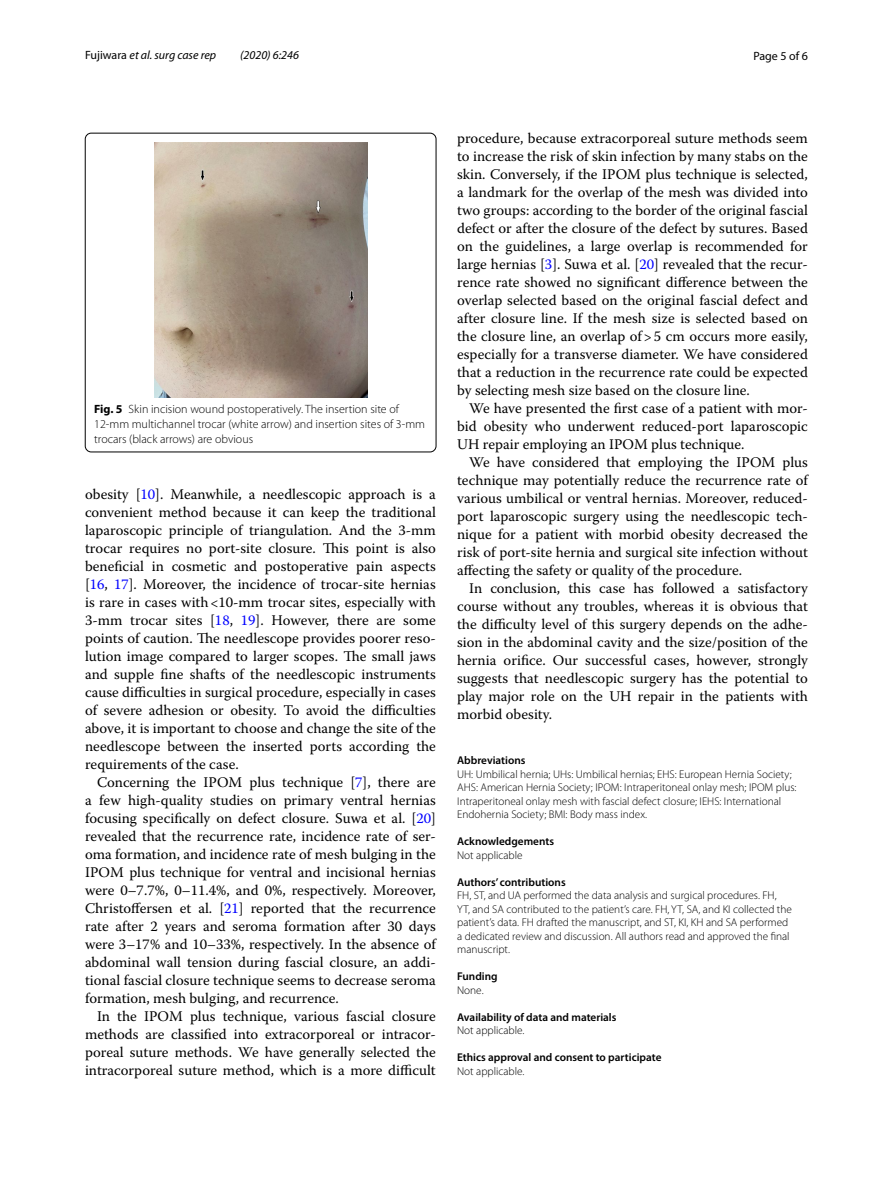
<style>
.page{position:relative;width:893px;height:1187px;background:#fff}
.page>*{position:absolute;margin:0;border:0;box-sizing:border-box;transform-origin:0 0}
.t1{font:14.7px/18px "Warnock Pro";color:#000;text-align:justify}
.t2{font:300 12px/15px "Myriad Pro";color:#000}
.t3{font:italic 12px "Myriad Pro";color:#000}
.t4{font:12px "Myriad Pro";color:#000}
.t5{font:300 11.25px/13.5px "Myriad Pro";color:#000}
.t6{font:600 11.25px "Myriad Pro";color:#000}
.s1{font-style:normal}
.s2{font-weight:700}
.s3{color:#00f}
</style>
<div class="page">
<img style="left:154px;top:142px;width:213px;height:255px">
<div style="left:85px;top:133px;width:351px;height:319px;border:1px solid #000;border-radius:6px"></div>
<p class="t3" style="left:85px;top:48px;width:133px"><span class="s1">Fujiwara</span> et al. surg case rep</p>
<p class="t3" style="left:240px;top:48px;width:60px">(2020) 6:246</p>
<p class="t4" style="left:753px;top:48px;width:56px">Page 5 of 6</p>
<p class="t2" style="left:94px;top:401px;width:332px"><span class="s2">Fig. 5</span> Skin incision wound postoperatively. The insertion site of<br>12-mm multichannel trocar (white arrow) and insertion sites of 3-mm trocars (black arrows) are obvious</p>
<p class="t1" style="left:85px;top:485px;width:352px">obesity [<span class="s3">10</span>]. Meanwhile, a needlescopic approach is a convenient method because it can keep the traditional laparoscopic principle of triangulation. And the 3-mm trocar requires no port-site closure. This point is also beneficial in cosmetic and postoperative pain aspects [<span class="s3">16</span>, <span class="s3">17</span>]. Moreover, the incidence of trocar-site hernias is rare in cases with&lt;10-mm trocar sites, especially with 3-mm trocar sites [<span class="s3">18</span>, <span class="s3">19</span>]. However, there are some points of caution. The needlescope provides poorer reso&shy;lution image compared to larger scopes. The small jaws and supple fine shafts of the needlescopic instruments cause difficulties in surgical procedure, especially in cases of severe adhesion or obesity. To avoid the difficulties above, it is important to choose and change the site of the needlescope between the inserted ports according the requirements of the case.</p>
<p class="t1" style="left:85px;top:773px;width:352px;text-indent:12px">Concerning the IPOM plus technique [<span class="s3">7</span>], there are a few high-quality studies on primary ventral hernias focusing specifically on defect closure. Suwa et al. [<span class="s3">20</span>] revealed that the recurrence rate, incidence rate of ser&shy;oma formation, and incidence rate of mesh bulging in the IPOM plus technique for ventral and incisional hernias were 0–7.7%, 0–11.4%, and 0%, respectively. Moreover, Christoffersen et al. [<span class="s3">21</span>] reported that the recurrence rate after 2 years and seroma formation after 30 days were 3–17% and 10–33%, respectively. In the absence of abdominal wall tension during fascial closure, an addi&shy;tional fascial closure technique seems to decrease seroma formation, mesh bulging, and recurrence.</p>
<p class="t1" style="left:85px;top:1007px;width:352px;text-indent:12px">In the IPOM plus technique, various fascial closure methods are classified into extracorporeal or intracor&shy;poreal suture methods. We have generally selected the intracorporeal suture method, which is a more difficult</p>
<p class="t1" style="left:457px;top:128px;width:352px">procedure, because extracorporeal suture methods seem to increase the risk of skin infection by many stabs on the skin. Conversely, if the IPOM plus technique is selected, a landmark for the overlap of the mesh was divided into two groups: according to the border of the original fascial defect or after the closure of the defect by sutures. Based on the guidelines, a large overlap is recommended for large hernias [<span class="s3">3</span>]. Suwa et al. [<span class="s3">20</span>] revealed that the recur&shy;rence rate showed no significant difference between the overlap selected based on the original fascial defect and after closure line. If the mesh size is selected based on the closure line, an overlap of&gt;5 cm occurs more easily, especially for a transverse diameter. We have considered that a reduction in the recurrence rate could be expected by selecting mesh size based on the closure line.</p>
<p class="t1" style="left:457px;top:398px;width:352px;text-indent:12px">We have presented the first case of a patient with mor&shy;bid obesity who underwent reduced-port laparoscopic UH repair employing an IPOM plus technique.</p>
<p class="t1" style="left:457px;top:452px;width:352px;text-indent:12px">We have considered that employing the IPOM plus technique may potentially reduce the recurrence rate of various umbilical or ventral hernias. Moreover, reduced&shy;port laparoscopic surgery using the needlescopic tech&shy;nique for a patient with morbid obesity decreased the risk of port-site hernia and surgical site infection without affecting the safety or quality of the procedure.</p>
<p class="t1" style="left:457px;top:578px;width:352px;text-indent:12px">In conclusion, this case has followed a satisfactory course without any troubles, whereas it is obvious that the difficulty level of this surgery depends on the adhe&shy;sion in the abdominal cavity and the size/position of the hernia orifice. Our successful cases, however, strongly suggests that needlescopic surgery has the potential to play major role on the UH repair in the patients with morbid obesity.</p>
<p class="t6" style="left:457px;top:753px;width:70px">Abbreviations</p>
<p class="t5" style="left:457px;top:767px;width:341px">UH: Umbilical hernia; UHs: Umbilical hernias; EHS: European Hernia Society; AHS: American Hernia Society; IPOM: Intraperitoneal onlay mesh; IPOM plus:<br>Intraperitoneal onlay mesh with fascial defect closure; IEHS: International Endohernia Society; BMI: Body mass index.</p>
<p class="t6" style="left:457px;top:834px;width:98px">Acknowledgements</p>
<p class="t5" style="left:457px;top:848px;width:67px">Not applicable</p>
<p class="t6" style="left:457px;top:874px;width:110px">Authors’ contributions</p>
<p class="t5" style="left:457px;top:888px;width:336px">FH, ST, and UA performed the data analysis and surgical procedures. FH, YT, and SA contributed to the patient’s care. FH, YT, SA, and KI collected the patient’s data. FH drafted the manuscript, and ST, KI, KH and SA performed a dedicated review and discussion. All authors read and approved the final manuscript.</p>
<p class="t6" style="left:457px;top:969px;width:42px">Funding</p>
<p class="t5" style="left:457px;top:983px;width:28px">None.</p>
<p class="t6" style="left:457px;top:1009px;width:161px">Availability of data and materials</p>
<p class="t5" style="left:457px;top:1023px;width:69px">Not applicable.</p>
<p class="t6" style="left:457px;top:1050px;width:206px">Ethics approval and consent to participate</p>
<p class="t5" style="left:457px;top:1064px;width:69px">Not applicable.</p>
</div>
